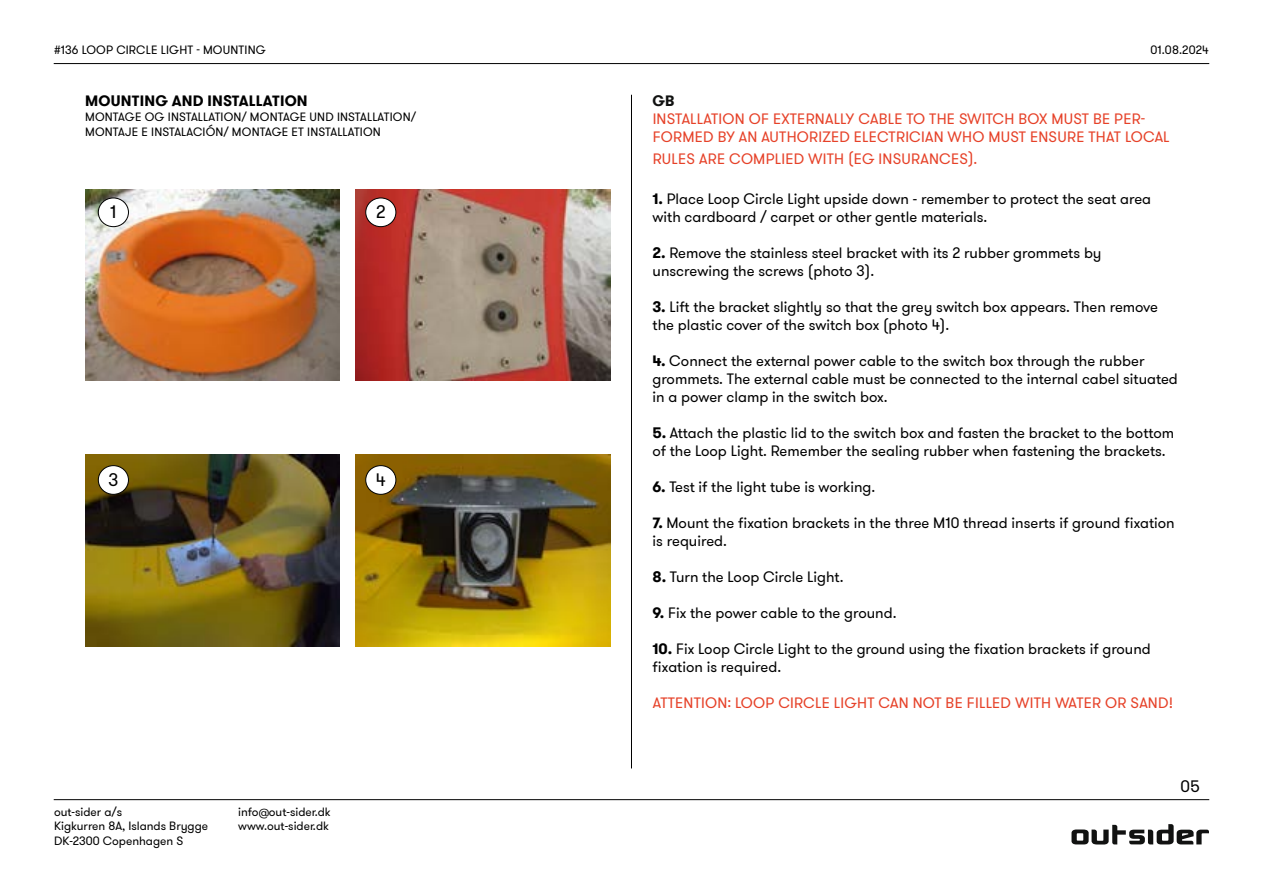
<style>
.page{position:relative;width:1263px;height:893px;background:#fff}
.page>*{position:absolute;margin:0;border:0;box-sizing:border-box;transform-origin:0 0}
.t1{font:18px "GT Walsheim Pro";color:#000}
.t2{font:16.5px "GT Walsheim Pro";color:#000}
.t3{font:15px/18px "GT Walsheim Pro";color:#000}
.t4{font:15px/18px "GT Walsheim Pro";letter-spacing:.015em;color:#e64128}
.t5{font:700 15px "GT Walsheim Pro";letter-spacing:.015em;color:#000}
.t6{font:700 15px "GT Walsheim Pro";color:#111211}
.t7{font:12px/14.4px "GT Walsheim Pro";color:#000}
.s1{font-weight:700}
</style>
<div class="page">
<img style="left:85px;top:455px;width:255px;height:191px">
<img style="left:356px;top:455px;width:254px;height:191px">
<img style="left:85px;top:189px;width:255px;height:191px">
<img style="left:356px;top:189px;width:254px;height:191px">
<div style="left:98px;top:198px;width:30px;height:29px;background:#fff;border-radius:50%"></div>
<div style="left:98px;top:198px;width:31px;height:29px;border:1px solid #000;border-radius:50%"></div>
<div style="left:366px;top:198px;width:30px;height:29px;background:#fff;border-radius:50%"></div>
<div style="left:365px;top:198px;width:31px;height:29px;border:1px solid #000;border-radius:50%"></div>
<div style="left:98px;top:466px;width:30px;height:28px;background:#fff;border-radius:50%"></div>
<div style="left:98px;top:465px;width:31px;height:30px;border:1px solid #000;border-radius:50%"></div>
<div style="left:366px;top:466px;width:30px;height:28px;background:#fff;border-radius:50%"></div>
<div style="left:365px;top:465px;width:31px;height:30px;border:1px solid #000;border-radius:50%"></div>
<hr style="left:54px;top:63px;width:1155px;height:1px;background:#000">
<hr style="left:54px;top:799px;width:1155px;height:1px;background:#000">
<svg style="left:1071px;top:824px;width:138px;height:20px"></svg>
<hr style="left:631px;top:95px;width:1px;height:673px;background:#000">
<p class="t7" style="left:54px;top:43px;width:213px">#136 LOOP CIRCLE LIGHT - MOUNTING</p>
<p class="t7" style="left:1150px;top:43px;width:60px">01.08.2024</p>
<p class="t5" style="left:85px;top:91px;width:224px">MOUNTING AND INSTALLATION</p>
<p class="t7" style="left:85px;top:110px;width:332px;line-height:15px">MONTAGE OG INSTALLATION/ MONTAGE UND INSTALLATION/<br>MONTAJE E INSTALACIÓN/ MONTAGE ET INSTALLATION</p>
<p class="t1" style="left:110px;top:201px;width:8px">1</p>
<p class="t1" style="left:376px;top:201px;width:11px">2</p>
<p class="t1" style="left:108px;top:468px;width:12px">3</p>
<p class="t1" style="left:376px;top:468px;width:11px">4</p>
<p class="t7" style="left:54px;top:805px;width:156px">out-sider a/s<br>Kigkurren 8A, Islands Brygge<br>DK-2300 Copenhagen S</p>
<p class="t7" style="left:238px;top:805px;width:94px">info@out-sider.dk www.out-sider.dk</p>
<p class="t6" style="left:652px;top:91px;width:24px">GB</p>
<p class="t4" style="left:653px;top:110px;width:518px">INSTALLATION OF EXTERNALLY CABLE TO THE SWITCH BOX MUST BE PER-<br>FORMED BY AN AUTHORIZED ELECTRICIAN WHO MUST ENSURE THAT LOCAL</p>
<p class="t4" style="left:653px;top:150px;width:326px">RULES ARE COMPLIED WITH (EG INSURANCES).</p>
<p class="t3" style="left:652px;top:190px;width:500px"><span class="s1">1.</span> Place Loop Circle Light upside down - remember to protect the seat area with cardboard / carpet or other gentle materials.</p>
<p class="t3" style="left:652px;top:244px;width:450px"><span class="s1">2.</span> Remove the stainless steel bracket with its 2 rubber grommets by unscrewing the screws (photo 3).</p>
<p class="t3" style="left:652px;top:298px;width:507px"><span class="s1">3.</span> Lift the bracket slightly so that the grey switch box appears. Then remove the plastic cover of the switch box (photo 4).</p>
<p class="t3" style="left:652px;top:352px;width:527px"><span class="s1">4.</span> Connect the external power cable to the switch box through the rubber grommets. The external cable must be connected to the internal cabel situated in a power clamp in the switch box.</p>
<p class="t3" style="left:652px;top:424px;width:523px"><span class="s1">5.</span> Attach the plastic lid to the switch box and fasten the bracket to the bottom of the Loop Light. Remember the sealing rubber when fastening the brackets.</p>
<p class="t3" style="left:652px;top:478px;width:224px"><span class="s1">6.</span> Test if the light tube is working.</p>
<p class="t3" style="left:652px;top:514px;width:524px"><span class="s1">7.</span> Mount the fixation brackets in the three M10 thread inserts if ground fixation is required.</p>
<p class="t3" style="left:652px;top:568px;width:192px"><span class="s1">8.</span> Turn the Loop Circle Light.</p>
<p class="t3" style="left:652px;top:604px;width:245px"><span class="s1">9.</span> Fix the power cable to the ground.</p>
<p class="t3" style="left:652px;top:640px;width:500px"><span class="s1">10.</span> Fix Loop Circle Light to the ground using the fixation brackets if ground fixation is required.</p>
<p class="t4" style="left:653px;top:694px;width:522px">ATTENTION: LOOP CIRCLE LIGHT CAN NOT BE FILLED WITH WATER OR SAND!</p>
<p class="t2" style="left:1180px;top:775px;width:21px">05</p>
</div>
